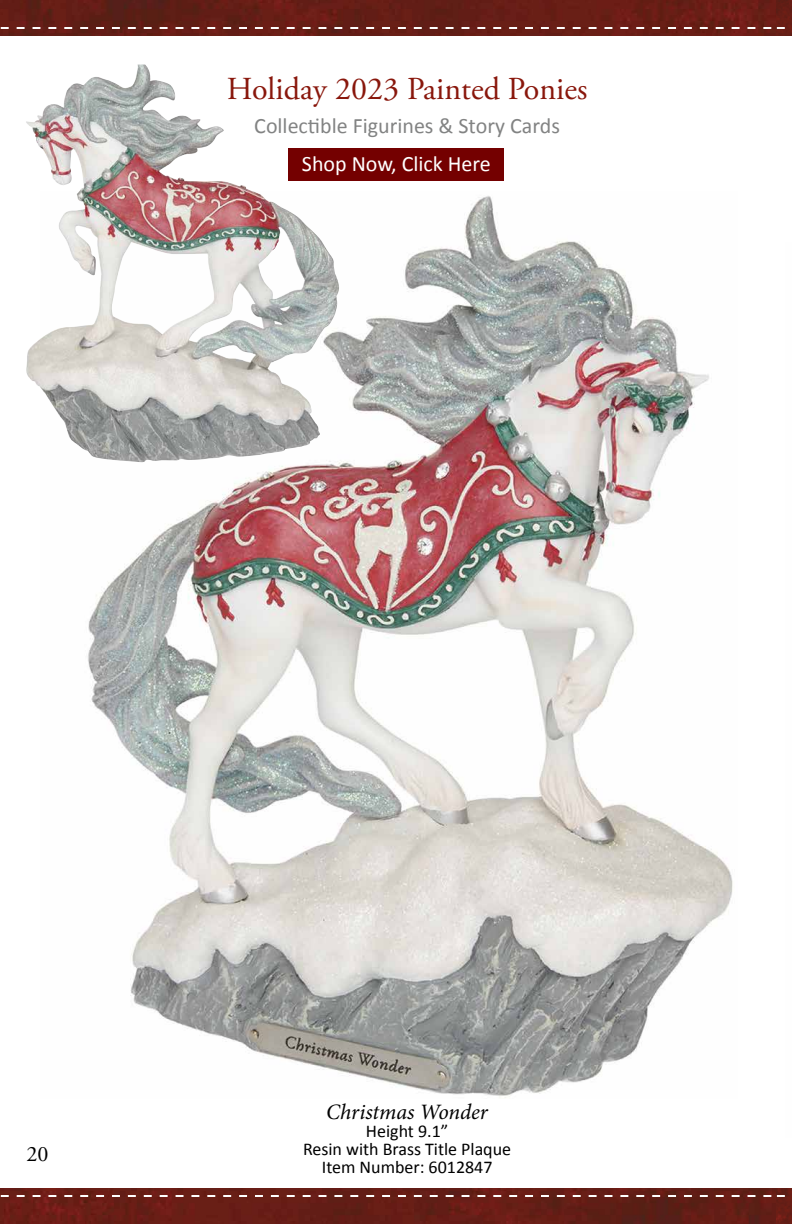
<style>
.page{position:relative;width:792px;height:1224px;background:#fff}
.page>*{position:absolute;margin:0;border:0;box-sizing:border-box;transform-origin:0 0}
.t1{font:32px "Adobe Garamond Pro";color:#89170c}
.t2{font:22px "Calibri";color:#828383}
.t3{font:22px "Calibri";color:#fff}
.t4{font:italic 22px "Minion Pro";letter-spacing:-.005em;color:#000}
.t5{font:22px "Adobe Garamond Pro";color:#000}
.t6{font:18px/18px "Calibri";color:#000;text-align:center}
</style>
<div class="page">
<img style="left:0;top:0;width:777px;height:36px">
<img style="left:0;top:1188px;width:777px;height:36px">
<img style="left:45px;top:191px;width:688px;height:907px">
<div style="left:288px;top:149px;width:216px;height:32px;background:#740000"></div>
<img style="left:26px;top:65px;width:112px;height:328px">
<img style="left:777px;top:0;width:15px;height:36px">
<svg style="left:0;top:27px;width:792px;height:2px"></svg>
<img style="left:777px;top:1188px;width:15px;height:36px">
<svg style="left:0;top:1195px;width:792px;height:2px"></svg>
<h1 class="t1" style="left:227px;top:70px;width:362px">Holiday 2023 Painted Ponies</h1>
<p class="t2" style="left:254px;top:110px;width:307px">Collectible Figurines &amp; Story Cards</p>
<p class="t3" style="left:302px;top:148px;width:190px">Shop Now, Click Here</p>
<p class="t5" style="left:26px;top:1141px;width:24px">20</p>
<p class="t4" style="left:326px;top:1097px;width:163px">Christmas Wonder</p>
<p class="t6" style="left:303px;top:1122px;width:210px">Height 9.1”<br>Resin with Brass Title Plaque<br>Item Number: 6012847</p>
</div>
